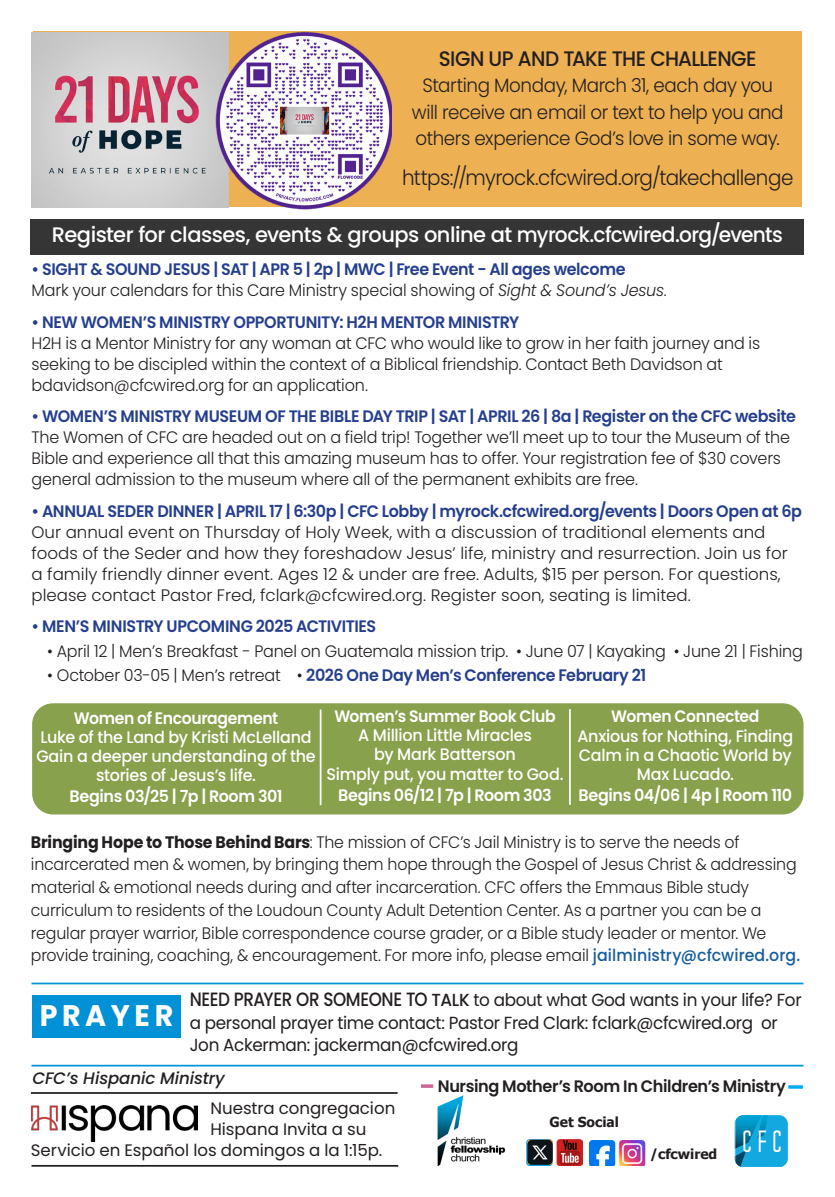
<style>
.page{position:relative;width:835px;height:1197px;background:#fff}
.page>*{position:absolute;margin:0;border:0;box-sizing:border-box;transform-origin:0 0}
.t1{font:condensed 30.62px "Tall Dark And Handsome";color:#fff}
.t2{font:700 29.75px "Poppins";letter-spacing:.16em;color:#fff;scale:.96 1}
.t3{font:500 21px "Poppins";letter-spacing:-.025em;color:#fff}
.t4{font:300 21px "Poppins";letter-spacing:-.025em;color:#231f20;scale:.95 1}
.t5{font:500 21px "Poppins";letter-spacing:-.035em;color:#231f20;scale:.95 1}
.t6{font:300 19.25px "Poppins";letter-spacing:-.02em;color:#231f20;scale:.95 1}
.t7{font:17.5px/22.8px "Poppins";letter-spacing:-.02em;color:#231f20;scale:.96 1}
.t8{font:300 16.62px/21px "Poppins";letter-spacing:-.01em;color:#231f20;scale:.96 1}
.t9{font:300 16.62px/22.8px "Poppins";letter-spacing:-.01em;color:#231f20;scale:.95 1}
.t10{font:600 16.62px "Poppins";letter-spacing:-.025em;color:#253f8e;scale:.96 1}
.t11{font:300 16.62px/21px "Poppins";letter-spacing:-.01em;color:#231f20}
.t12{font:500 16.62px/19.2px "Poppins";letter-spacing:-.015em;color:#fff;text-align:center;scale:.96 1}
.t13{font:16.62px/21px "Poppins";color:#231f20}
.t14{font:600 16.62px "Poppins";letter-spacing:-.025em;color:#fff;scale:.94 1}
.t15{font:600 16.62px "Poppins";letter-spacing:-.025em;color:#fff;scale:.96 1}
.t16{font:600 16.62px "Poppins";letter-spacing:-.025em;color:#231f20}
.t17{font:italic 500 16.62px "Poppins";letter-spacing:-.005em;color:#231f20}
.t18{font:700 13.83px "Tahoma";color:#231f20}
.s1{font-style:italic}
.s2{font-weight:300;color:#231f20}
.s3{font-weight:700}
.s4{font-weight:500;color:#175d9e}
.s5{font-weight:600}
.s6{font-weight:500;font-size:19.25px}
.s7{font-weight:500}
</style>
<div class="page">
<div style="left:33px;top:32px;width:769px;height:175px;background:#edb052"></div>
<div style="left:31px;top:219px;width:773px;height:35px;background:#363536"></div>
<img style="left:32px;top:1105px;width:165px;height:37px">
<hr style="left:31px;top:1092px;width:367px;height:2px;background:#231f20">
<hr style="left:32px;top:1165px;width:366px;height:2px;background:#231f20">
<img style="left:437px;top:1095px;width:69px;height:71px">
<img style="left:768px;top:1115px;width:20px;height:52px">
<svg style="left:735px;top:1115px;width:33px;height:52px;background:#1096c7"></svg>
<img style="left:589px;top:1141px;width:57px;height:25px">
<img style="left:527px;top:1140px;width:55px;height:26px">
<img style="left:527px;top:1140px;width:26px;height:25px">
<svg style="left:421px;top:1084px;width:12px;height:4px"></svg>
<svg style="left:788px;top:1085px;width:15px;height:4px"></svg>
<div style="left:32px;top:995px;width:149px;height:43px;background:#0091d6"></div>
<hr style="left:32px;top:983px;width:771px;height:1px;background:#0095d9">
<hr style="left:32px;top:1065px;width:771px;height:2px;background:#0095d9">
<div style="left:32px;top:703px;width:771px;height:112px;background:#87a14d;border-radius:21px"></div>
<hr style="left:320px;top:709px;width:1px;height:96px;background:#fff">
<hr style="left:569px;top:709px;width:2px;height:96px;background:#fff">
<img style="left:32px;top:33px;width:180px;height:175px">
<img style="left:212px;top:31px;width:179px;height:179px">
<p class="t5" style="left:439px;top:47px;width:336px">SIGN UP AND TAKE THE CHALLENGE</p>
<p class="t6" style="left:422px;top:74px;width:371px">Starting Monday, March 31, each day you</p>
<p class="t6" style="left:412px;top:101px;width:393px">will receive an email or text to help you and</p>
<p class="t6" style="left:415px;top:127px;width:385px">others experience God’s love in some way.</p>
<p class="t4" style="left:402px;top:166px;width:413px">https://myrock.cfcwired.org/takechallenge</p>
<p class="t3" style="left:52px;top:223px;width:732px">Register for classes, events &amp; groups online at myrock.cfcwired.org/events</p>
<p class="t10" style="left:32px;top:260px;width:620px">• SIGHT &amp; SOUND JESUS | SAT | APR 5 | 2p | MWC | Free Event - All ages welcome</p>
<p class="t8" style="left:32px;top:280px;width:663px">Mark your calendars for this Care Ministry special showing of <span class="s1">Sight &amp; Sound’s Jesus</span>.</p>
<p class="t10" style="left:32px;top:312px;width:510px">• NEW WOMEN’S MINISTRY OPPORTUNITY: H2H MENTOR MINISTRY</p>
<p class="t8" style="left:32px;top:332px;width:760px">H2H is a Mentor Ministry for any woman at CFC who would like to grow in her faith journey and is</p>
<p class="t8" style="left:32px;top:353px;width:721px">seeking to be discipled within the context of a Biblical friendship. Contact Beth Davidson at bdavidson@cfcwired.org for an application.</p>
<p class="t10" style="left:32px;top:407px;width:798px">• WOMEN’S MINISTRY MUSEUM OF THE BIBLE DAY TRIP | SAT | APRIL 26 | 8a | Register on the CFC website</p>
<p class="t8" style="left:32px;top:427px;width:792px">The Women of CFC are headed out on a field trip! Together we’ll meet up to tour the Museum of the<br>Bible and experience all that this amazing museum has to offer. Your registration fee of $30 covers general admission to the museum where all of the permanent exhibits are free.</p>
<p class="t10" style="left:32px;top:501px;width:804px">• ANNUAL SEDER DINNER | APRIL 17 | 6:30p | CFC Lobby | myrock.cfcwired.org/events | Doors Open at 6p</p>
<p class="t11" style="left:32px;top:521px;width:758px">Our annual event on Thursday of Holy Week, with a discussion of traditional elements and foods of the Seder and how they foreshadow Jesus’ life, ministry and resurrection. Join us for a family friendly dinner event. Ages 12 &amp; under are free. Adults, $15 per person. For questions, please contact Pastor Fred, fclark@cfcwired.org. Register soon, seating is limited.</p>
<p class="t10" style="left:32px;top:617px;width:361px">• MEN’S MINISTRY UPCOMING 2025 ACTIVITIES</p>
<p class="t8" style="left:47px;top:640px;width:788px">• April 12 | Men’s Breakfast - Panel on Guatemala mission trip. • June 07 | Kayaking • June 21 | Fishing</p>
<p class="t10" style="left:47px;top:666px;width:625px"><span class="s2">• October 03-05 | Men’s retreat •</span> 2026 One Day Men’s Conference February 21</p>
<p class="t14" style="left:74px;top:708px;width:219px">Women of Encouragement</p>
<p class="t12" style="left:40px;top:728px;width:284px">Luke of the Land by Kristi McLelland</p>
<p class="t12" style="left:36px;top:747px;width:292px">Gain a deeper understanding of the stories of Jesus’s life.</p>
<p class="t15" style="left:70px;top:787px;width:223px">Begins 03/25 | 7p | Room 301</p>
<p class="t9" style="left:31px;top:830px;width:747px"><span class="s3">Bringing Hope to Those Behind Bars</span>: The mission of CFC’s Jail Ministry is to serve the needs of</p>
<p class="t9" style="left:31px;top:853px;width:807px">incarcerated men &amp; women, by bringing them hope through the Gospel of Jesus Christ &amp; addressing material &amp; emotional needs during and after incarceration. CFC offers the Emmaus Bible study</p>
<p class="t9" style="left:31px;top:899px;width:770px">curriculum to residents of the Loudoun County Adult Detention Center. As a partner you can be a</p>
<p class="t9" style="left:31px;top:921px;width:775px">regular prayer warrior, Bible correspondence course grader, or a Bible study leader or mentor. We</p>
<p class="t9" style="left:31px;top:944px;width:811px">provide training, coaching, &amp; encouragement. For more info, please email <span class="s4">jailministry@cfcwired.org.</span></p>
<p class="t14" style="left:334px;top:706px;width:237px">Women’s Summer Book Club</p>
<p class="t12" style="left:358px;top:726px;width:182px">A Million Little Miracles</p>
<p class="t12" style="left:374px;top:745px;width:149px">by Mark Batterson</p>
<p class="t12" style="left:326px;top:763px;width:248px;line-height:21px">Simply put, you matter to God.<br><span class="s5">Begins 06/12 | 7p | Room 303</span></p>
<p class="t14" style="left:611px;top:707px;width:159px">Women Connected</p>
<p class="t12" style="left:577px;top:726px;width:226px">Anxious for Nothing, Finding<br>Calm in a Chaotic World by<br>Max Lucado.</p>
<p class="t15" style="left:578px;top:786px;width:224px">Begins 04/06 | 4p | Room 110</p>
<p class="t2" style="left:40px;top:999px;width:141px">PRAYER</p>
<p class="t7" style="left:190px;top:988px;width:639px"><span class="s6">NEED PRAYER OR SOMEONE TO</span> <span class="s7">TALK</span> to about what God wants in your life? For a personal prayer time contact: Pastor Fred Clark: fclark@cfcwired.org or</p>
<p class="t7" style="left:190px;top:1034px;width:344px">Jon Ackerman: jackerman@cfcwired.org</p>
<p class="t17" style="left:32px;top:1069px;width:194px">CFC’s Hispanic Ministry</p>
<p class="t13" style="left:210px;top:1097px;width:186px">Nuestra congregacion</p>
<p class="t13" style="left:31px;top:1118px;width:353px;text-indent:179px">Hispana Invita a su<br>Servicio en Español los domingos a la 1:15p.</p>
<p class="t16" style="left:438px;top:1077px;width:350px">Nursing Mother’s Room In Children’s Ministry</p>
<p class="t18" style="left:549px;top:1112px;width:71px">Get Social</p>
<p class="t18" style="left:650px;top:1145px;width:69px">/cfcwired</p>
<p class="t1" style="left:743px;top:1123px;width:40px">C F C</p>
</div>
